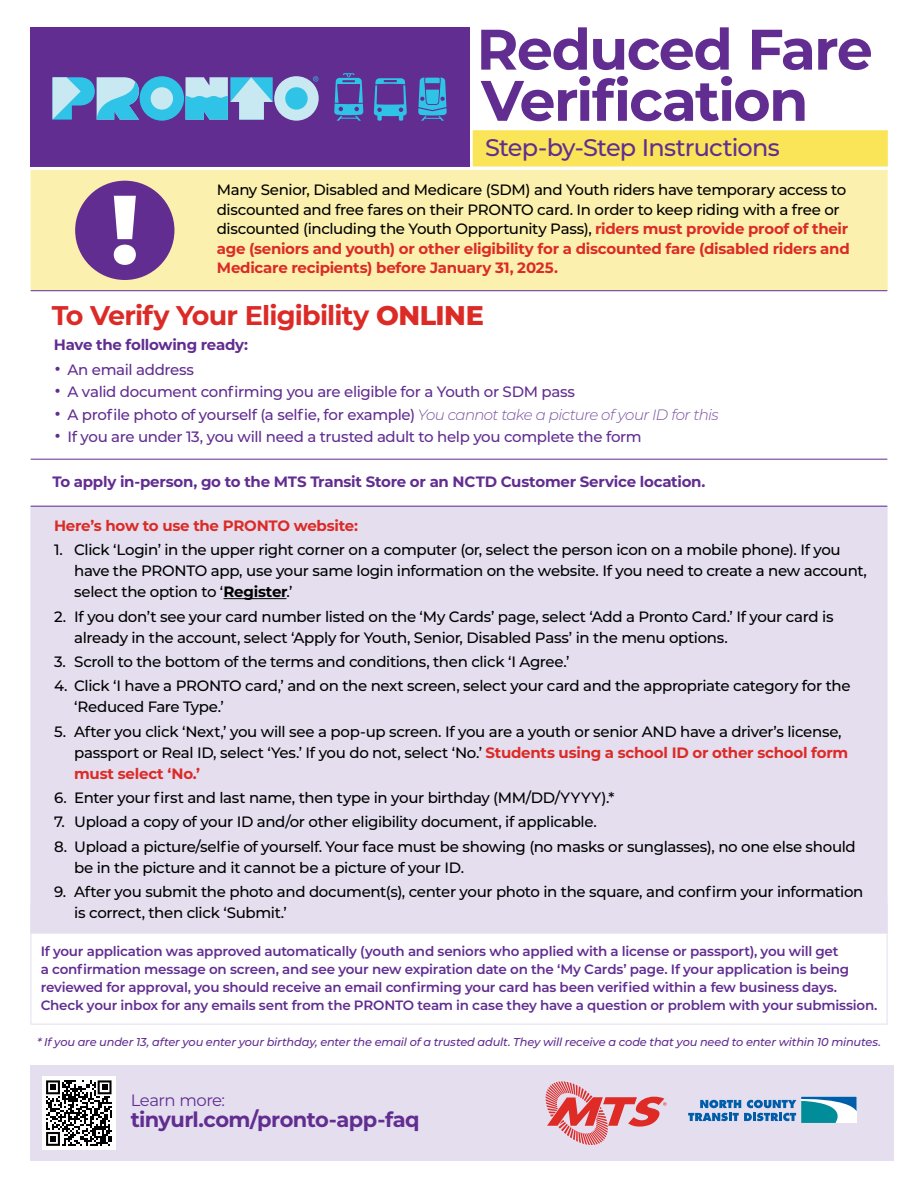
<style>
.page{position:relative;width:918px;height:1188px;background:#fff}
.page>*{position:absolute;margin:0;border:0;box-sizing:border-box;transform-origin:0 0}
.t1{font:700 57px/51.2px "Montserrat";letter-spacing:-.03em;color:#622d91}
.t2{font:700 27px "Montserrat";letter-spacing:-.03em;color:#dc2b26}
.t3{font:500 24px "Montserrat";letter-spacing:-.035em;color:#622d91}
.t4{font:700 21px "Montserrat";letter-spacing:-.03em;color:#622d91}
.t5{font:16.5px "Montserrat";letter-spacing:-.03em;color:#622d91}
.t6{font:500 15px/21px "Montserrat";letter-spacing:-.025em;color:#000}
.t7{font:500 15px "Montserrat";letter-spacing:-.025em;color:#622d91}
.t8{font:700 15px "Montserrat";letter-spacing:-.02em;color:#622d91}
.t9{font:700 15px "Montserrat";letter-spacing:-.02em;color:#dc2b26}
.t10{font:600 13.5px/18px "Montserrat";letter-spacing:-.015em;color:#622d91}
.t11{font:italic 500 11.4px "Montserrat";letter-spacing:-.015em;color:#622d91}
.s1{font-weight:700;color:#dc2b26}
.s2{font-weight:800}
.s3{font-size:22.5px}
.s4{font-weight:300;font-style:italic;color:#7951a1}
.s5{font-weight:700}
</style>
<div class="page">
<div style="left:31px;top:506px;width:856px;height:427px;background:#e4deef"></div>
<div style="left:470px;top:127px;width:421px;height:43px;background:#f9e557;border:3px solid #fff"></div>
<hr style="left:223px;top:598px;width:63px;height:1px;background:#000">
<div style="left:31px;top:27px;width:439px;height:140px;background:#622d91"></div>
<div style="left:274px;top:76px;width:45px;height:45px;background:#c8e9f1;border-radius:50%"></div>
<div style="left:285px;top:87px;width:23px;height:23px;background:#2ec3e7;border-radius:50%"></div>
<div style="left:140px;top:76px;width:44px;height:45px;background:#2ec3e7;border-radius:50%"></div>
<div style="left:151px;top:87px;width:22px;height:23px;background:#c8e9f1;border-radius:50%"></div>
<svg style="left:186px;top:77px;width:87px;height:43px;background:#7dc0df"></svg>
<svg style="left:52px;top:77px;width:87px;height:43px"></svg>
<svg style="left:313px;top:76px;width:5px;height:6px"></svg>
<svg style="left:334px;top:73px;width:29px;height:48px"></svg>
<svg style="left:374px;top:78px;width:33px;height:43px"></svg>
<svg style="left:418px;top:78px;width:29px;height:43px"></svg>
<hr style="left:31px;top:506px;width:856px;height:1px;background:#622d91">
<hr style="left:31px;top:459px;width:856px;height:1px;background:#622d91">
<div style="left:28px;top:167px;width:863px;height:127px;background:#fbf0ad;border:3px solid #fff"></div>
<div style="left:75px;top:181px;width:99px;height:99px;background:#622d91;border-radius:50%"></div>
<svg style="left:114px;top:196px;width:22px;height:69px"></svg>
<div style="left:30px;top:1065px;width:864px;height:96px;background:#e4deef"></div>
<svg style="left:546px;top:1081px;width:120px;height:64px"></svg>
<svg style="left:688px;top:1097px;width:169px;height:26px"></svg>
<div style="left:42px;top:1076px;width:73px;height:74px;background:#fff"></div>
<svg style="left:46px;top:1080px;width:66px;height:66px"></svg>
<hr style="left:31px;top:290px;width:856px;height:1px;background:#622d91">
<h1 class="t1" style="left:477px;top:21px;width:398px">Reduced Fare<br>Verification</h1>
<h3 class="t3" style="left:485px;top:131px;width:296px">Step-by-Step Instructions</h3>
<p class="t6" style="left:217px;top:180px;width:634px;line-height:19.5px">Many Senior, Disabled and Medicare (SDM) and Youth riders have temporary access to discounted and free fares on their PRONTO card. In order to keep riding with a free or discounted (including the Youth Opportunity Pass), <span class="s1">riders must provide proof of their age (seniors and youth) or other eligibility for a discounted fare (disabled riders and Medicare recipients) before January 31, 2025.</span></p>
<h2 class="t2" style="left:52px;top:296px;width:433px">To Verify Your Eligibility <span class="s2">ONLINE</span></h2>
<p class="t8" style="left:54px;top:334px;width:196px">Have the following ready:</p>
<p class="t7" style="left:54px;top:359px;width:142px"><span class="s3">•</span> An email address</p>
<p class="t7" style="left:54px;top:381px;width:523px"><span class="s3">•</span> A valid document confirming you are eligible for a Youth or SDM pass</p>
<p class="t7" style="left:54px;top:404px;width:666px"><span class="s3">•</span> A profile photo of yourself (a selfie, for example) <span class="s4">You cannot take a picture of your ID for this</span></p>
<p class="t7" style="left:54px;top:426px;width:589px"><span class="s3">•</span> If you are under 13, you will need a trusted adult to help you complete the form</p>
<p class="t8" style="left:52px;top:471px;width:655px">To apply in-person, go to the MTS Transit Store or an NCTD Customer Service location.</p>
<p class="t9" style="left:54px;top:515px;width:306px">Here’s how to use the PRONTO website:</p>
<p class="t6" style="left:74px;top:539px;width:794px;text-indent:-20px">1. Click ‘Login’ in the upper right corner on a computer (or, select the person icon on a mobile phone). If you have the PRONTO app, use your same login information on the website. If you need to create a new account, select the option to ‘<span class="s5">Register</span>.’</p>
<p class="t6" style="left:74px;top:605px;width:761px;text-indent:-20px">2. If you don’t see your card number listed on the ‘My Cards’ page, select ‘Add a Pronto Card.’ If your card is already in the account, select ‘Apply for Youth, Senior, Disabled Pass’ in the menu options.</p>
<p class="t6" style="left:54px;top:650px;width:517px">3. Scroll to the bottom of the terms and conditions, then click ‘I Agree.’</p>
<p class="t6" style="left:74px;top:675px;width:778px;text-indent:-20px">4. Click ‘I have a PRONTO card,’ and on the next screen, select your card and the appropriate category for the ‘Reduced Fare Type.’</p>
<p class="t6" style="left:74px;top:720px;width:775px;text-indent:-20px">5. After you click ‘Next,’ you will see a pop-up screen. If you are a youth or senior AND have a driver’s license, passport or Real ID, select ‘Yes.’ If you do not, select ‘No.’ <span class="s1">Students using a school ID or other school form must select ‘No.’</span></p>
<p class="t6" style="left:54px;top:787px;width:562px">6. Enter your first and last name, then type in your birthday (MM/DD/YYYY).*</p>
<p class="t6" style="left:54px;top:811px;width:544px">7. Upload a copy of your ID and/or other eligibility document, if applicable.</p>
<p class="t6" style="left:74px;top:835px;width:783px;text-indent:-20px">8. Upload a picture/selfie of yourself. Your face must be showing (no masks or sunglasses), no one else should be in the picture and it cannot be a picture of your ID.</p>
<p class="t6" style="left:74px;top:881px;width:791px;text-indent:-20px">9. After you submit the photo and document(s), center your photo in the square, and confirm your information is correct, then click ‘Submit.’</p>
<p class="t10" style="left:41px;top:942px;width:838px">If your application was approved automatically (youth and seniors who applied with a license or passport), you will get<br>a confirmation message on screen, and see your new expiration date on the ‘My Cards’ page. If your application is being reviewed for approval, you should receive an email confirming your card has been verified within a few business days.<br>Check your inbox for any emails sent from the PRONTO team in case they have a question or problem with your submission.</p>
<p class="t11" style="left:37px;top:1034px;width:845px">* If you are under 13, after you enter your birthday, enter the email of a trusted adult. They will receive a code that you need to enter within 10 minutes.</p>
<p class="t5" style="left:131px;top:1088px;width:96px">Learn more:</p>
<h3 class="t4" style="left:131px;top:1104px;width:290px">tinyurl.com/pronto-app-faq</h3>
</div>
